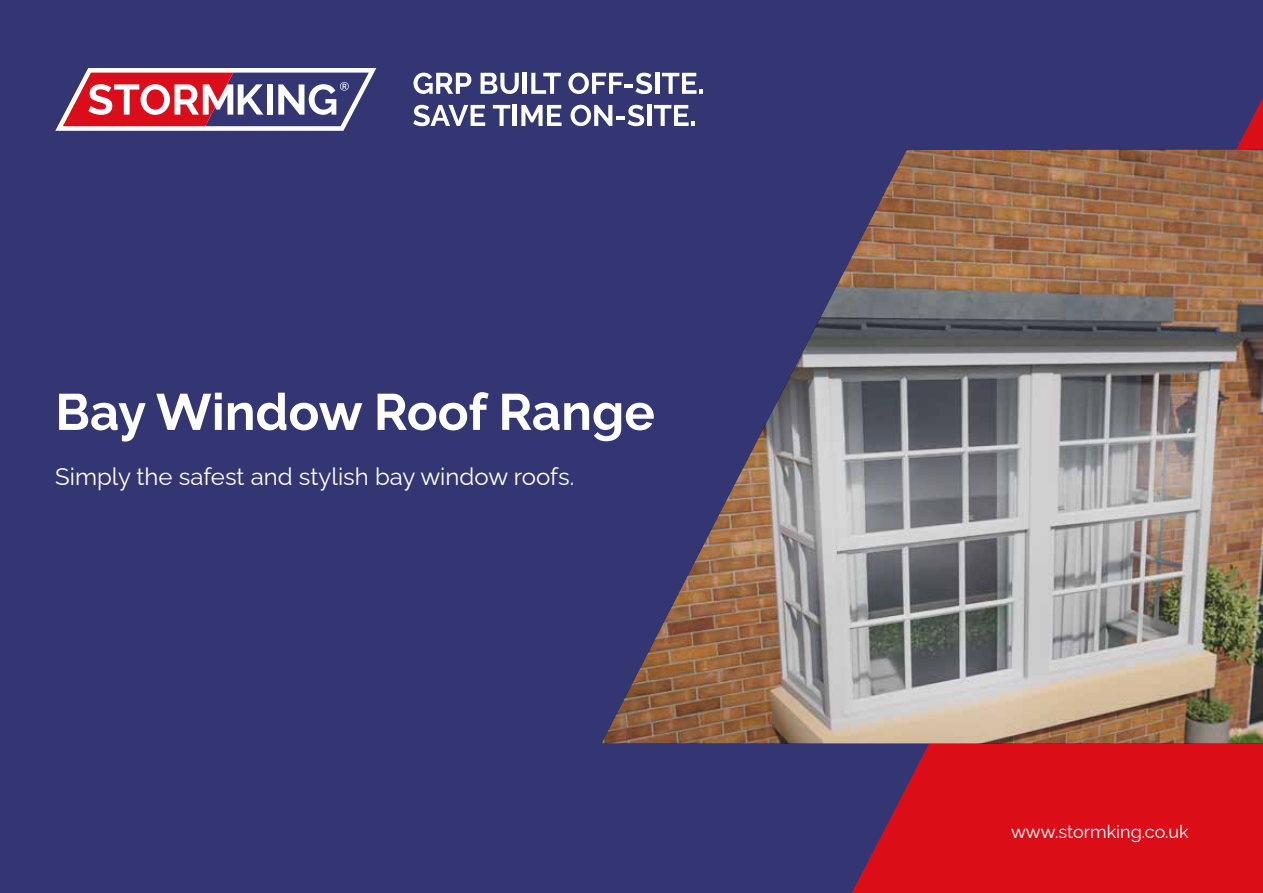
<style>
.page{position:relative;width:1263px;height:893px;background:#333673}
.page>*{position:absolute;margin:0;border:0;box-sizing:border-box;transform-origin:0 0}
.t1{font:700 51px "SK Raleway";color:#fff}
.t2{font:24px "SK Raleway";color:#fff}
.t3{font:18px "SK Raleway";color:#fff}
</style>
<div class="page">
<svg style="left:852px;top:98px;width:411px;height:795px;fill:#db0e18"></svg>
<img style="left:601px;top:149px;width:662px;height:594px">
<svg style="left:55px;top:68px;width:321px;height:63px"></svg>
<svg style="left:413px;top:73px;width:58px;height:21px"></svg>
<svg style="left:481px;top:73px;width:38px;height:21px"></svg>
<hr style="left:523px;top:73px;width:4px;height:21px;background:#fff">
<svg style="left:531px;top:73px;width:30px;height:21px"></svg>
<svg style="left:568px;top:73px;width:84px;height:21px"></svg>
<hr style="left:655px;top:73px;width:4px;height:21px;background:#fff">
<svg style="left:662px;top:73px;width:40px;height:21px"></svg>
<svg style="left:413px;top:105px;width:72px;height:21px"></svg>
<svg style="left:493px;top:105px;width:17px;height:21px"></svg>
<hr style="left:513px;top:105px;width:4px;height:21px;background:#fff">
<svg style="left:521px;top:105px;width:40px;height:21px"></svg>
<svg style="left:570px;top:105px;width:74px;height:21px"></svg>
<hr style="left:647px;top:105px;width:4px;height:21px;background:#fff">
<svg style="left:654px;top:105px;width:40px;height:21px"></svg>
<h1 class="t1" style="left:55px;top:372px;width:601px">Bay Window Roof Range</h1>
<p class="t2" style="left:55px;top:458px;width:520px">Simply the safest and stylish bay window roofs.</p>
<p class="t3" style="left:1011px;top:818px;width:179px">www.stormking.co.uk</p>
</div>
